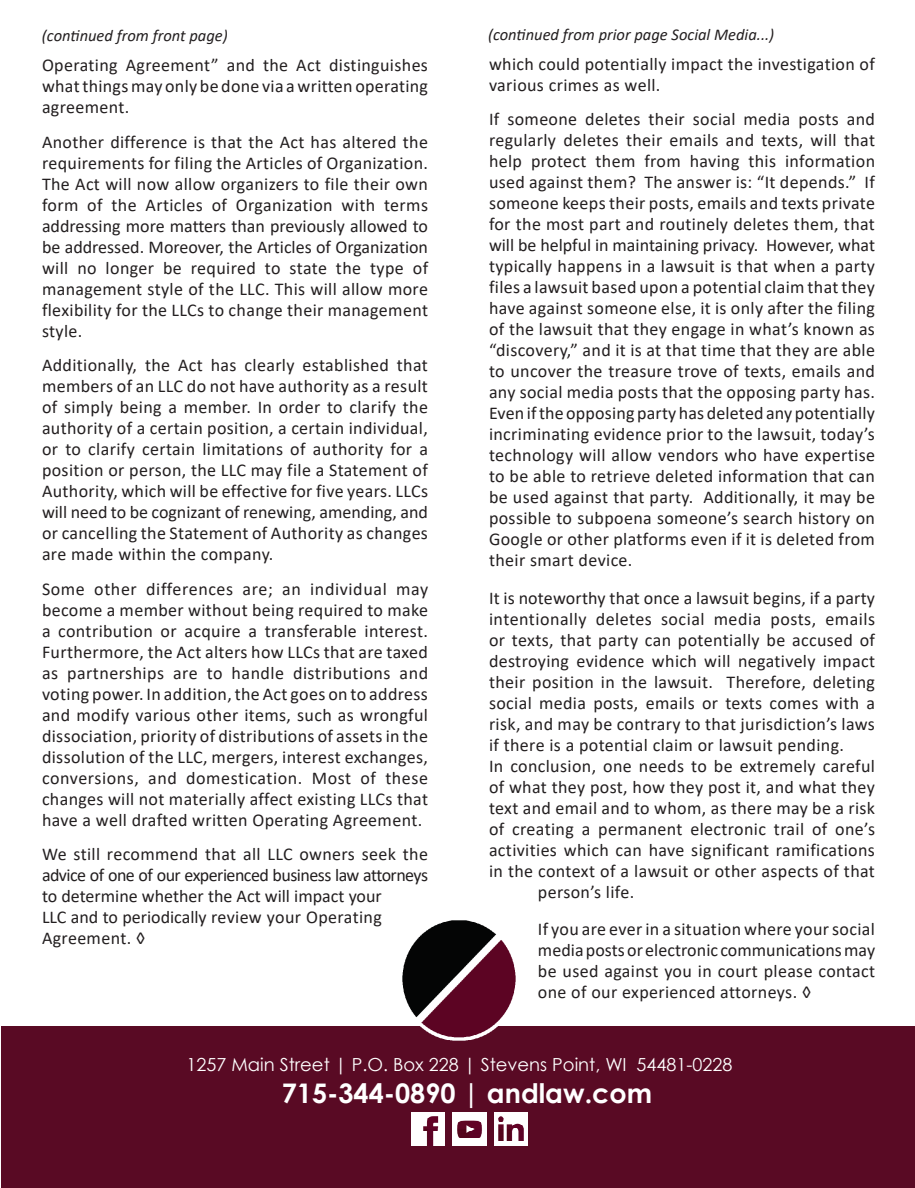
<style>
.page{position:relative;width:915px;height:1188px;background:#fff}
.page>*{position:absolute;margin:0;border:0;box-sizing:border-box;transform-origin:0 0}
.t1{font:700 27px "Century Gothic";color:#fff}
.t2{font:18px/21px "Calibri";letter-spacing:.02em;color:#231f20;text-align:justify}
.t3{font:18px/21px "Calibri";color:#231f20}
.t4{font:18px "Century Gothic";color:#fff}
.t5{font:italic 16.5px "Calibri";color:#231f20}
</style>
<div class="page">
<div style="left:2px;top:1026px;width:913px;height:162px;background:#590a24"></div>
<img style="left:412px;top:1112px;width:33px;height:34px">
<img style="left:453px;top:1112px;width:33px;height:34px">
<img style="left:494px;top:1112px;width:33px;height:34px">
<img style="left:402px;top:920px;width:114px;height:121px">
<p class="t5" style="left:42px;top:24px;width:187px">(continued from front page)</p>
<p class="t5" style="left:488px;top:23px;width:288px">(continued from prior page Social Media...)</p>
<p class="t2" style="left:42px;top:54px;width:388px">Operating Agreement” and the Act distinguishes what things may only be done via a written operating agreement.</p>
<p class="t2" style="left:42px;top:131px;width:388px">Another difference is that the Act has altered the requirements for filing the Articles of Organization.<br>The Act will now allow organizers to file their own form of the Articles of Organization with terms addressing more matters than previously allowed to be addressed. Moreover, the Articles of Organization will no longer be required to state the type of management style of the LLC. This will allow more flexibility for the LLCs to change their management style.</p>
<p class="t2" style="left:42px;top:354px;width:388px">Additionally, the Act has clearly established that members of an LLC do not have authority as a result of simply being a member. In order to clarify the authority of a certain position, a certain individual, or to clarify certain limitations of authority for a position or person, the LLC may file a Statement of Authority, which will be effective for five years. LLCs will need to be cognizant of renewing, amending, and or cancelling the Statement of Authority as changes are made within the company.</p>
<p class="t2" style="left:42px;top:578px;width:388px">Some other differences are; an individual may become a member without being required to make a contribution or acquire a transferable interest.<br>Furthermore, the Act alters how LLCs that are taxed as partnerships are to handle distributions and voting power. In addition, the Act goes on to address and modify various other items, such as wrongful dissociation, priority of distributions of assets in the dissolution of the LLC, mergers, interest exchanges, conversions, and domestication. Most of these changes will not materially affect existing LLCs that have a well drafted written Operating Agreement.</p>
<p class="t3" style="left:42px;top:843px;width:388px">We still recommend that all LLC owners seek the advice of one of our experienced business law attorneys to determine whether the Act will impact your<br>LLC and to periodically review your Operating Agreement. ◊</p>
<p class="t2" style="left:489px;top:53px;width:387px">which could potentially impact the investigation of various crimes as well.</p>
<p class="t2" style="left:489px;top:108px;width:388px">If someone deletes their social media posts and regularly deletes their emails and texts, will that help protect them from having this information used against them? The answer is: “It depends.” If someone keeps their posts, emails and texts private for the most part and routinely deletes them, that will be helpful in maintaining privacy. However, what typically happens in a lawsuit is that when a party files a lawsuit based upon a potential claim that they have against someone else, it is only after the filing of the lawsuit that they engage in what’s known as “discovery,” and it is at that time that they are able to uncover the treasure trove of texts, emails and any social media posts that the opposing party has.<br>Even if the opposing party has deleted any potentially incriminating evidence prior to the lawsuit, today’s technology will allow vendors who have expertise to be able to retrieve deleted information that can be used against that party. Additionally, it may be possible to subpoena someone’s search history on Google or other platforms even if it is deleted from their smart device.</p>
<p class="t2" style="left:489px;top:587px;width:388px">It is noteworthy that once a lawsuit begins, if a party</p>
<p class="t2" style="left:489px;top:608px;width:388px">intentionally deletes social media posts, emails</p>
<p class="t2" style="left:489px;top:629px;width:388px">or texts, that party can potentially be accused of</p>
<p class="t2" style="left:489px;top:650px;width:388px">destroying evidence which will negatively impact</p>
<p class="t2" style="left:489px;top:671px;width:387px">their position in the lawsuit. Therefore, deleting</p>
<p class="t2" style="left:489px;top:692px;width:388px">social media posts, emails or texts comes with a</p>
<p class="t2" style="left:489px;top:713px;width:388px">risk, and may be contrary to that jurisdiction’s laws</p>
<p class="t2" style="left:489px;top:734px;width:357px">if there is a potential claim or lawsuit pending.</p>
<p class="t2" style="left:489px;top:755px;width:387px">In conclusion, one needs to be extremely careful</p>
<p class="t2" style="left:489px;top:776px;width:387px">of what they post, how they post it, and what they</p>
<p class="t2" style="left:489px;top:797px;width:388px">text and email and to whom, as there may be a risk</p>
<p class="t2" style="left:489px;top:818px;width:388px">of creating a permanent electronic trail of one’s</p>
<p class="t2" style="left:489px;top:839px;width:387px">activities which can have significant ramifications</p>
<p class="t2" style="left:489px;top:860px;width:387px">in the context of a lawsuit or other aspects of that</p>
<p class="t2" style="left:538px;top:881px;width:98px">person’s life.</p>
<p class="t2" style="left:538px;top:918px;width:339px">If you are ever in a situation where your social media posts or electronic communications may be used against you in court please contact one of our experienced attorneys. ◊</p>
<p class="t4" style="left:187px;top:1052px;width:547px">1257 Main Street | P.O. Box 228 | Stevens Point, WI 54481-0228</p>
<h1 class="t1" style="left:282px;top:1073px;width:372px">715-344-0890 | andlaw.com</h1>
</div>
